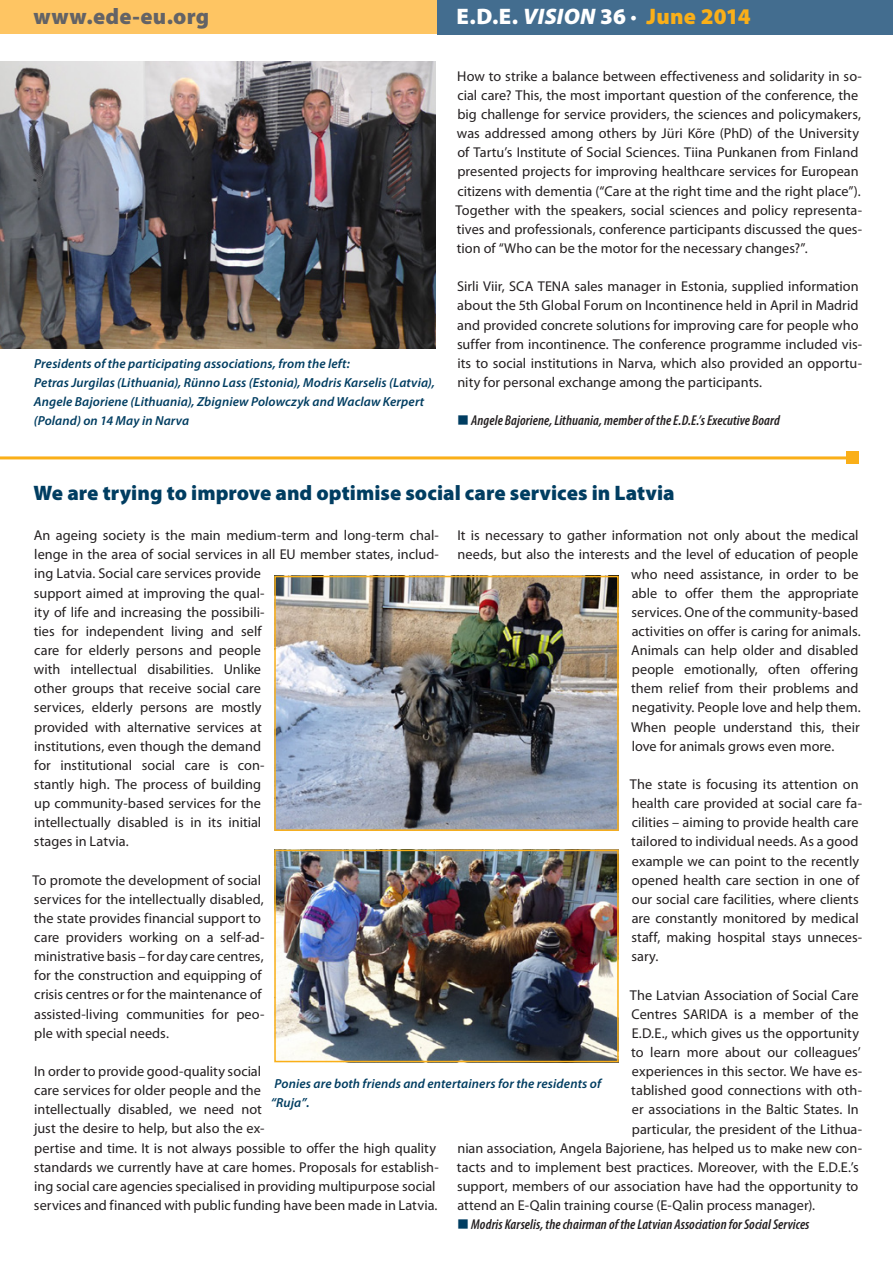
<style>
.page{position:relative;width:893px;height:1263px;background:#fff}
.page>*{position:absolute;margin:0;border:0;box-sizing:border-box;transform-origin:0 0}
.t1{font:900 22.5px "Myriad Pro";color:#fff}
.t2{font:900 22.5px "Myriad Pro";letter-spacing:.015em;color:#636366}
.t3{font:900 21px "Myriad Pro";color:#003d61}
.t4{font:14.25px/19.2px "Myriad Pro";color:#231f20}
.t5{font:italic 600 condensed 14.25px "Myriad Pro";letter-spacing:.005em;color:#231f20}
.t6{font:italic 600 13.2px/19.2px "Myriad Pro";letter-spacing:.01em;color:#003d61}
.s1{font-style:italic}
.s2{font-weight:400}
.s3{color:#faaf18}
.s4{font-family:"Zapf Essentials LT Markers";font-weight:400;font-style:normal;font-stretch:normal;color:#003d61}
</style>
<div class="page">
<div style="left:0;top:0;width:893px;height:34px;background:#fec563"></div>
<div style="left:438px;top:0;width:455px;height:34px;background:#436d8f"></div>
<img style="left:0;top:61px;width:436px;height:288px">
<img style="left:277px;top:579px;width:339px;height:249px">
<div style="left:274px;top:576px;width:345px;height:255px;border:2px solid #faaf18"></div>
<img style="left:277px;top:853px;width:339px;height:206px">
<div style="left:274px;top:850px;width:345px;height:212px;border:2px solid #faaf18"></div>
<hr style="left:0;top:456px;width:853px;height:3px;background:#faaf18">
<div style="left:847px;top:452px;width:12px;height:12px;background:#faaf18"></div>
<h1 class="t2" style="left:34px;top:3px;width:177px">www.ede-eu.org</h1>
<h1 class="t1" style="left:456px;top:3px;width:296px">E.D.E. <span class="s1">VISION</span> 36 <span class="s2">•</span> <span class="s3">June 2014</span></h1>
<p class="t6" style="left:34px;top:354px;width:403px">Presidents of the participating associations, from the left:<br>Petras Jurgilas (Lithuania), Rünno Lass (Estonia), Modris Karselis (Latvia), Angele Bajoriene (Lithuania), Zbigniew Polowczyk and Waclaw Kerpert (Poland) on 14 May in Narva</p>
<p class="t4" style="left:456px;top:66px;width:408px">How to strike a balance between effectiveness and solidarity in so&shy;cial care? This, the most important question of the conference, the big challenge for service providers, the sciences and policymakers, was addressed among others by Jüri Kõre (PhD) of the University of Tartu’s Institute of Social Sciences. Tiina Punkanen from Finland presented projects for improving healthcare services for European citizens with dementia (“Care at the right time and the right place”).<br>Together with the speakers, social sciences and policy representa&shy;tives and professionals, conference participants discussed the ques&shy;tion of “Who can be the motor for the necessary changes?”.</p>
<p class="t4" style="left:457px;top:277px;width:406px">Sirli Viir, SCA TENA sales manager in Estonia, supplied information about the 5th Global Forum on Incontinence held in April in Madrid and provided concrete solutions for improving care for people who suffer from incontinence. The conference programme included vis&shy;its to social institutions in Narva, which also provided an opportu&shy;nity for personal exchange among the participants.</p>
<p class="t5" style="left:457px;top:413px;width:324px"><span class="s4">7</span> Angele Bajoriene, Lithuania, member of the E.D.E.’s Executive Board</p>
<h2 class="t3" style="left:33px;top:481px;width:643px">We are trying to improve and optimise social care services in Latvia</h2>
<p class="t4" style="left:457px;top:526px;width:403px">It is necessary to gather information not only about the medical</p>
<p class="t4" style="left:457px;top:545px;width:402px">needs, but also the interests and the level of education of people</p>
<p class="t4" style="left:631px;top:564px;width:229px">who need assistance, in order to be</p>
<p class="t4" style="left:632px;top:583px;width:228px">able to offer them the appropriate</p>
<p class="t4" style="left:631px;top:602px;width:229px">services. One of the community-based</p>
<p class="t4" style="left:632px;top:621px;width:231px">activities on offer is caring for animals.</p>
<p class="t4" style="left:631px;top:640px;width:229px">Animals can help older and disabled</p>
<p class="t4" style="left:632px;top:660px;width:228px">people emotionally, often offering</p>
<p class="t4" style="left:631px;top:679px;width:229px">them relief from their problems and</p>
<p class="t4" style="left:632px;top:698px;width:230px">negativity. People love and help them.</p>
<p class="t4" style="left:631px;top:717px;width:230px">When people understand this, their</p>
<p class="t4" style="left:632px;top:736px;width:204px">love for animals grows even more.</p>
<p class="t4" style="left:630px;top:774px;width:234px">The state is focusing its attention on health care provided at social care fa&shy;cilities – aiming to provide health care tailored to individual needs. As a good example we can point to the recently opened health care section in one of our social care facilities, where clients are constantly monitored by medical staff, making hospital stays unneces&shy;sary.</p>
<p class="t4" style="left:630px;top:985px;width:230px">The Latvian Association of Social Care</p>
<p class="t4" style="left:632px;top:1004px;width:228px">Centres SARIDA is a member of the</p>
<p class="t4" style="left:632px;top:1023px;width:229px">E.D.E., which gives us the opportunity</p>
<p class="t4" style="left:631px;top:1042px;width:231px">to learn more about our colleagues’</p>
<p class="t4" style="left:632px;top:1061px;width:232px">experiences in this sector. We have es-</p>
<p class="t4" style="left:631px;top:1081px;width:232px">tablished good connections with oth-</p>
<p class="t4" style="left:632px;top:1100px;width:228px">er associations in the Baltic States. In</p>
<p class="t4" style="left:632px;top:1119px;width:232px">particular, the president of the Lithua-</p>
<p class="t4" style="left:457px;top:1138px;width:406px">nian association, Angela Bajoriene, has helped us to make new con-</p>
<p class="t4" style="left:457px;top:1157px;width:403px">tacts and to implement best practices. Moreover, with the E.D.E.’s</p>
<p class="t4" style="left:457px;top:1176px;width:403px">support, members of our association have had the opportunity to</p>
<p class="t4" style="left:457px;top:1195px;width:359px">attend an E-Qalin training course (E-Qalin process manager).</p>
<p class="t5" style="left:457px;top:1217px;width:354px"><span class="s4">7</span> Modris Karselis, the chairman of the Latvian Association for Social Services</p>
<p class="t4" style="left:34px;top:525px;width:407px">An ageing society is the main medium-term and long-term chal&shy;lenge in the area of social services in all EU member states, includ&shy;ing Latvia. Social care services provide<br>support aimed at improving the qual-<br>ity of life and increasing the possibili-<br>ties for independent living and self<br>care for elderly persons and people<br>with intellectual disabilities. Unlike<br>other groups that receive social care<br>services, elderly persons are mostly<br>provided with alternative services at<br>institutions, even though the demand<br>for institutional social care is con-<br>stantly high. The process of building<br>up community-based services for the<br>intellectually disabled is in its initial<br>stages in Latvia.</p>
<p class="t4" style="left:33px;top:870px;width:234px">To promote the development of social services for the intellectually disabled, the state provides financial support to care providers working on a self-ad&shy;ministrative basis – for day care centres, for the construction and equipping of crisis centres or for the maintenance of assisted-living communities for peo&shy;ple with special needs.</p>
<p class="t4" style="left:34px;top:1061px;width:406px">In order to provide good-quality social<br>care services for older people and the<br>intellectually disabled, we need not<br>just the desire to help, but also the ex-<br>pertise and time. It is not always possible to offer the high quality standards we currently have at care homes. Proposals for establish&shy;ing social care agencies specialised in providing multipurpose social services and financed with public funding have been made in Latvia.</p>
<p class="t6" style="left:271px;top:1074px;width:332px">Ponies are both friends and entertainers for the residents of “Ruja”.</p>
</div>
